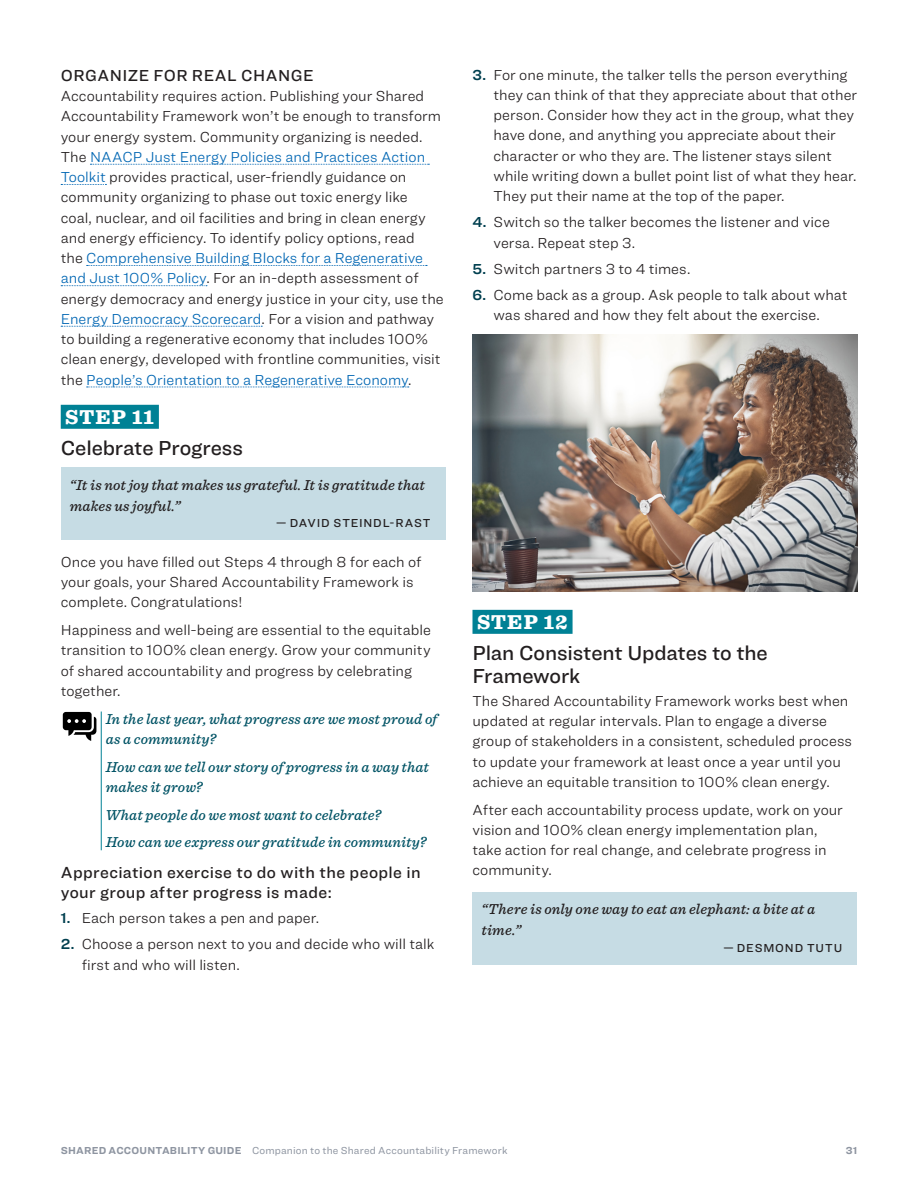
<style>
.page{position:relative;width:918px;height:1188px;background:#fff}
.page>*{position:absolute;margin:0;border:0;box-sizing:border-box;transform-origin:0 0}
.Heading_2{font:500 21px/22.5px "Ringside";letter-spacing:-.005em;color:#231f20}
.Step_before_Heading{font:900 21px "Sentinel";letter-spacing:.06em;color:#fff}
.Heading_3{font:500 16.5px/20.2px "Ringside";letter-spacing:.025em;color:#231f20}
.Body_Copy{font:300 15px/20.2px "Ringside";color:#231f20}
.Questions{font:italic 500 15px/20.2px "Sentinel";letter-spacing:.005em;color:#005365}
.QuoteBox_Top{font:italic 500 15px/21px "Sentinel";letter-spacing:.01em;color:#231f20}
.QuoteBox_Bottom{font:500 12px "Ringside";letter-spacing:.065em;color:#231f20}
.t1{font:10.5px "Ringside";letter-spacing:.015em;color:#8e95a1}
.t2{font:700 10.5px "Ringside";color:#8e95a1}
.s1{color:#0166b3}
.s2{font-family:"Ringside Regular Semi";font-weight:400;color:#003f4f}
.s3{font-weight:700}
</style>
<div class="page">
<svg style="left:90px;top:164px;width:339px;height:1px"></svg>
<svg style="left:61px;top:184px;width:45px;height:1px"></svg>
<svg style="left:87px;top:265px;width:340px;height:1px"></svg>
<svg style="left:61px;top:285px;width:146px;height:1px"></svg>
<svg style="left:61px;top:326px;width:201px;height:1px"></svg>
<svg style="left:87px;top:387px;width:322px;height:1px"></svg>
<div style="left:61px;top:405px;width:98px;height:24px;background:#008195"></div>
<div style="left:61px;top:467px;width:385px;height:53px;background:#c6dce4"></div>
<div style="left:61px;top:511px;width:385px;height:29px;background:#c6dce4"></div>
<hr style="left:101px;top:712px;width:1px;height:138px;background:#008195">
<svg style="left:63px;top:712px;width:33px;height:29px"></svg>
<div style="left:472px;top:610px;width:101px;height:24px;background:#008195"></div>
<div style="left:472px;top:892px;width:385px;height:52px;background:#c6dce4"></div>
<div style="left:472px;top:936px;width:385px;height:29px;background:#c6dce4"></div>
<img style="left:473px;top:335px;width:384px;height:256px">
<p class="Heading_3" style="left:61px;top:65px;width:254px">ORGANIZE FOR REAL CHANGE</p>
<p class="Body_Copy" style="left:61px;top:86px;width:385px">Accountability requires action. Publishing your Shared Accountability Framework won’t be enough to transform your energy system. Community organizing is needed.<br>The <span class="s1">NAACP Just Energy Policies and Practices Action Toolkit</span> provides practical, user-friendly guidance on community organizing to phase out toxic energy like<br>coal, nuclear, and oil facilities and bring in clean energy and energy efficiency. To identify policy options, read<br>the <span class="s1">Comprehensive Building Blocks for a Regenerative and Just 100% Policy</span>. For an in-depth assessment of energy democracy and energy justice in your city, use the <span class="s1">Energy Democracy Scorecard</span>. For a vision and pathway to building a regenerative economy that includes 100% clean energy, developed with frontline communities, visit the <span class="s1">People’s Orientation to a Regenerative Economy</span>.</p>
<p class="Step_before_Heading" style="left:65px;top:400px;width:90px">STEP 11</p>
<p class="Heading_2" style="left:61px;top:436px;width:184px">Celebrate Progress</p>
<p class="QuoteBox_Top" style="left:70px;top:473px;width:357px">“It is not joy that makes us grateful. It is gratitude that makes us joyful.”</p>
<p class="QuoteBox_Bottom" style="left:276px;top:514px;width:156px">— DAVID STEINDL-RAST</p>
<p class="Body_Copy" style="left:61px;top:551px;width:362px">Once you have filled out Steps 4 through 8 for each of your goals, your Shared Accountability Framework is complete. Congratulations!</p>
<p class="Body_Copy" style="left:61px;top:620px;width:372px">Happiness and well-being are essential to the equitable transition to 100% clean energy. Grow your community of shared accountability and progress by celebrating together.</p>
<p class="Questions" style="left:106px;top:708px;width:333px">In the last year, what progress are we most proud of as a community?</p>
<p class="Questions" style="left:106px;top:756px;width:325px">How can we tell our story of progress in a way that makes it grow?</p>
<p class="Questions" style="left:106px;top:804px;width:277px">What people do we most want to celebrate?</p>
<p class="Questions" style="left:106px;top:831px;width:322px">How can we express our gratitude in community?</p>
<p class="Heading_3" style="left:61px;top:862px;width:361px">Appreciation exercise to do with the people in your group after progress is made:</p>
<p class="Body_Copy" style="left:61px;top:908px;width:260px"><span class="s2">1.</span> Each person takes a pen and paper.</p>
<p class="Body_Copy" style="left:82px;top:934px;width:354px;text-indent:-21px"><span class="s2">2.</span> Choose a person next to you and decide who will talk first and who will listen.</p>
<p class="Body_Copy" style="left:494px;top:64px;width:365px;text-indent:-21px"><span class="s2">3.</span> For one minute, the talker tells the person everything they can think of that they appreciate about that other person. Consider how they act in the group, what they have done, and anything you appreciate about their character or who they are. The listener stays silent while writing down a bullet point list of what they hear.<br>They put their name at the top of the paper.</p>
<p class="Body_Copy" style="left:494px;top:212px;width:338px;text-indent:-21px"><span class="s2">4.</span> Switch so the talker becomes the listener and vice versa. Repeat step 3.</p>
<p class="Body_Copy" style="left:472px;top:258px;width:219px"><span class="s2">5.</span> Switch partners 3 to 4 times.</p>
<p class="Body_Copy" style="left:472px;top:285px;width:377px;text-align:center"><span class="s2">6.</span> Come back as a group. Ask people to talk about what was shared and how they felt about the exercise.</p>
<p class="Step_before_Heading" style="left:477px;top:605px;width:92px">STEP 12</p>
<p class="Heading_2" style="left:472px;top:641px;width:297px">Plan Consistent Updates to the<br>Framework</p>
<p class="Body_Copy" style="left:472px;top:690px;width:381px">The Shared Accountability Framework works best when updated at regular intervals. Plan to engage a diverse group of stakeholders in a consistent, scheduled process to update your framework at least once a year until you achieve an equitable transition to 100% clean energy.</p>
<p class="Body_Copy" style="left:472px;top:799px;width:372px">After each accountability process update, work on your vision and 100% clean energy implementation plan, take action for real change, and celebrate progress in community.</p>
<p class="QuoteBox_Top" style="left:482px;top:898px;width:335px">“There is only one way to eat an elephant: a bite at a time.”</p>
<p class="QuoteBox_Bottom" style="left:723px;top:939px;width:121px">— DESMOND TUTU</p>
<p class="t1" style="left:61px;top:1143px;width:448px"><span class="s3">SHARED ACCOUNTABILITY GUIDE</span> Companion to the Shared Accountability Framework</p>
<p class="t2" style="left:846px;top:1143px;width:13px">31</p>
</div>
